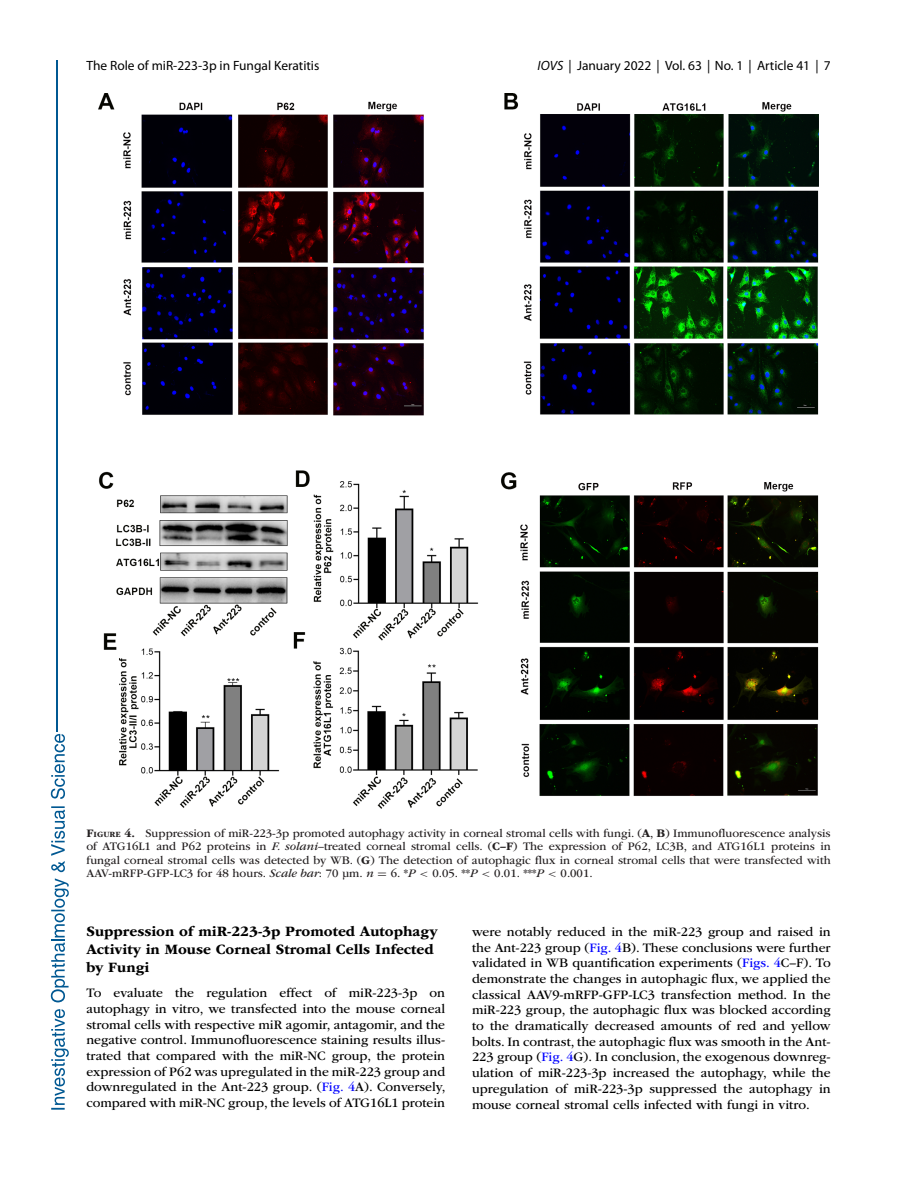
<style>
.page{position:relative;width:918px;height:1188px;background:#fff}
.page>*{position:absolute;margin:0;border:0;box-sizing:border-box;transform-origin:0 0}
.t1{font:700 15px/18px "ITC Garamond Std";color:#000}
.t2{font:13.5px/15.8px "ITC Garamond Std";color:#000;text-align:justify}
.t3{font:13.5px "Myriad Pro";color:#000}
.t4{font:12px/13.5px "ITC Garamond Std";color:#231f20;text-align:justify}
.s1{font-style:italic}
.s2{font-weight:700}
.s3{font-weight:700;font-size:8.4px}
.s4{font-family:"MTSY"}
.s5{font-family:"RMTMI"}
.s6{color:#00f}
</style>
<div class="page">
<hr style="left:57px;top:60px;width:1px;height:672px;background:#005892">
<svg style="left:51px;top:734px;width:18px;height:376px"></svg>
<img style="left:99px;top:93px;width:719px;height:716px">
<p class="t3" style="left:86px;top:57px;width:234px">The Role of miR-223-3p in Fungal Keratitis</p>
<p class="t3" style="left:538px;top:57px;width:295px"><span class="s1">IOVS</span> | January 2022 | Vol. 63 | No. 1 | Article 41 | 7</p>
<p class="t4" style="left:86px;top:827px;width:746px"><span class="s2">F</span><span class="s3">IGURE</span> <span class="s2">4.</span> Suppression of miR-223-3p promoted autophagy activity in corneal stromal cells with fungi. (<span class="s2">A</span>, <span class="s2">B</span>) Immunofluorescence analysis of ATG16L1 and P62 proteins in <span class="s1">F. solani</span>–treated corneal stromal cells. (<span class="s2">C–F</span>) The expression of P62, LC3B, and ATG16L1 proteins in fungal corneal stromal cells was detected by WB. (<span class="s2">G</span>) The detection of autophagic flux in corneal stromal cells that were transfected with AAV-mRFP-GFP-LC3 for 48 hours. <span class="s1">Scale bar</span>: 70 μm. <span class="s1">n</span> <span class="s4">=</span> 6. *<span class="s1">P</span> <span class="s5">&lt;</span> 0.05. **<span class="s1">P</span> <span class="s5">&lt;</span> 0.01. ***<span class="s1">P</span> <span class="s5">&lt;</span> 0.001.</p>
<p class="t1" style="left:86px;top:923px;width:353px">Suppression of miR-223-3p Promoted Autophagy<br>Activity in Mouse Corneal Stromal Cells Infected by Fungi</p>
<p class="t2" style="left:86px;top:986px;width:361px">To evaluate the regulation effect of miR-223-3p on autophagy in vitro, we transfected into the mouse corneal stromal cells with respective miR agomir, antagomir, and the negative control. Immunofluorescence staining results illus&shy;trated that compared with the miR-NC group, the protein expression of P62 was upregulated in the miR-223 group and downregulated in the Ant-223 group. (<span class="s6">Fig. 4</span>A). Conversely, compared with miR-NC group, the levels of ATG16L1 protein</p>
<p class="t2" style="left:472px;top:925px;width:360px">were notably reduced in the miR-223 group and raised in the Ant-223 group (<span class="s6">Fig. 4</span>B). These conclusions were further validated in WB quantification experiments (<span class="s6">Figs. 4</span>C–F). To demonstrate the changes in autophagic flux, we applied the classical AAV9-mRFP-GFP-LC3 transfection method. In the miR-223 group, the autophagic flux was blocked according to the dramatically decreased amounts of red and yellow bolts. In contrast, the autophagic flux was smooth in the Ant-223 group (<span class="s6">Fig. 4</span>G). In conclusion, the exogenous downreg&shy;ulation of miR-223-3p increased the autophagy, while the upregulation of miR-223-3p suppressed the autophagy in mouse corneal stromal cells infected with fungi in vitro.</p>
</div>
